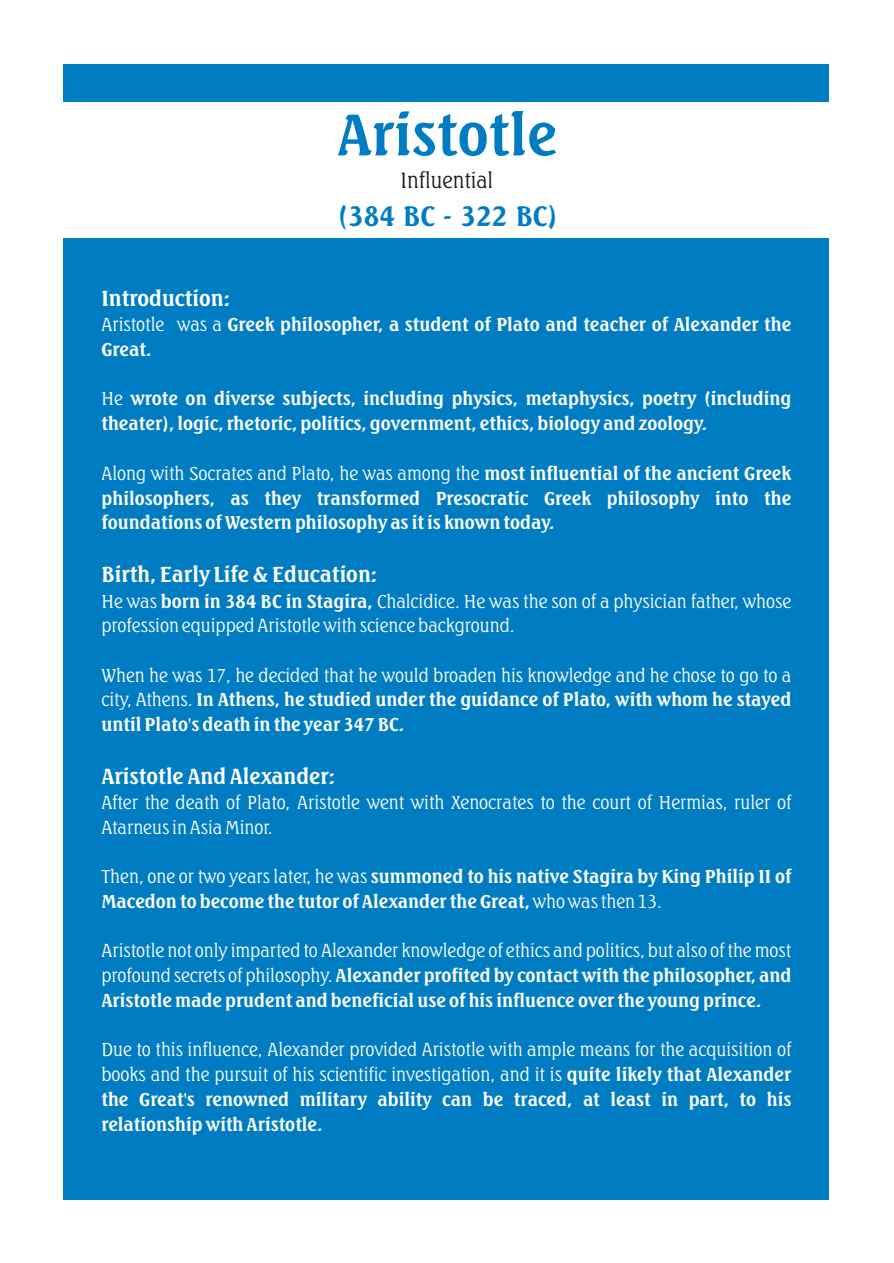
<style>
.page{position:relative;width:894px;height:1263px;background:#fff}
.page>*{position:absolute;margin:0;border:0;box-sizing:border-box;transform-origin:0 0}
.t1{font:700 56.25px "Seagull Lt BT";color:#007dc2}
.t2{font:700 27.15px "Seagull Lt BT";color:#007dc2}
.t3{font:21.15px "Seagull Lt BT";color:#1f1a17}
.t4{font:700 21px "Seagull Lt BT";color:#fff}
.t5{font:700 18px/24.8px "Seagull Lt BT";color:#fff}
.t6{font:18px/24.8px "Seagull Lt BT";color:#fff}
.s1{font-weight:400}
.s2{font-weight:700}
</style>
<div class="page">
<div style="left:64px;top:64px;width:765px;height:1135px;background:#007dc2"></div>
<div style="left:64px;top:102px;width:765px;height:136px;background:#fff"></div>
<h1 class="t1" style="left:337px;top:113px;width:222px">Aristotle</h1>
<p class="t3" style="left:401px;top:172px;width:94px">Influential</p>
<h2 class="t2" style="left:338px;top:205px;width:221px">(384 BC - 322 BC)</h2>
<p class="t4" style="left:101px;top:290px;width:130px">Introduction:</p>
<p class="t5" style="left:101px;top:314px;width:691px"><span class="s1">Aristotle was a</span> Greek philosopher, a student of Plato and teacher of Alexander the<br>Great.</p>
<p class="t5" style="left:101px;top:388px;width:691px"><span class="s1">He</span> wrote on diverse subjects, including physics, metaphysics, poetry (including theater), logic, rhetoric, politics, government, ethics, biology and zoology.</p>
<p class="t5" style="left:101px;top:463px;width:691px;text-align:justify"><span class="s1">Along with Socrates and Plato, he was among the</span> most influential of the ancient Greek philosophers, as they transformed Presocratic Greek philosophy into the foundations of Western philosophy as it is known today.</p>
<p class="t4" style="left:101px;top:566px;width:277px">Birth, Early Life &amp; Education:</p>
<p class="t6" style="left:101px;top:591px;width:691px">He was <span class="s2">born in 384 BC in Stagira,</span> Chalcidice. He was the son of a physician father, whose profession equipped Aristotle with science background.</p>
<p class="t5" style="left:101px;top:665px;width:691px;text-align:justify"><span class="s1">When he was 17, he decided that he would broaden his knowledge and he chose to go to a city, Athens.</span> In Athens, he studied under the guidance of Plato, with whom he stayed until Plato's death in the year 347 BC.</p>
<p class="t4" style="left:101px;top:768px;width:235px">Aristotle And Alexander:</p>
<p class="t6" style="left:101px;top:792px;width:691px">After the death of Plato, Aristotle went with Xenocrates to the court of Hermias, ruler of<br>Atarneus in Asia Minor.</p>
<p class="t5" style="left:101px;top:866px;width:691px"><span class="s1">Then, one or two years later, he was</span> summoned to his native Stagira by King Philip II of<br>Macedon to become the tutor of Alexander the Great, <span class="s1">who was then 13.</span></p>
<p class="t5" style="left:101px;top:940px;width:691px;text-align:justify"><span class="s1">Aristotle not only imparted to Alexander knowledge of ethics and politics, but also of the most profound secrets of philosophy.</span> Alexander profited by contact with the philosopher, and Aristotle made prudent and beneficial use of his influence over the young prince.</p>
<p class="t6" style="left:101px;top:1039px;width:691px;text-align:justify">Due to this influence, Alexander provided Aristotle with ample means for the acquisition of books and the pursuit of his scientific investigation, and it is <span class="s2">quite likely that Alexander the Great's renowned military ability can be traced, at least in part, to his relationship with Aristotle.</span></p>
</div>
